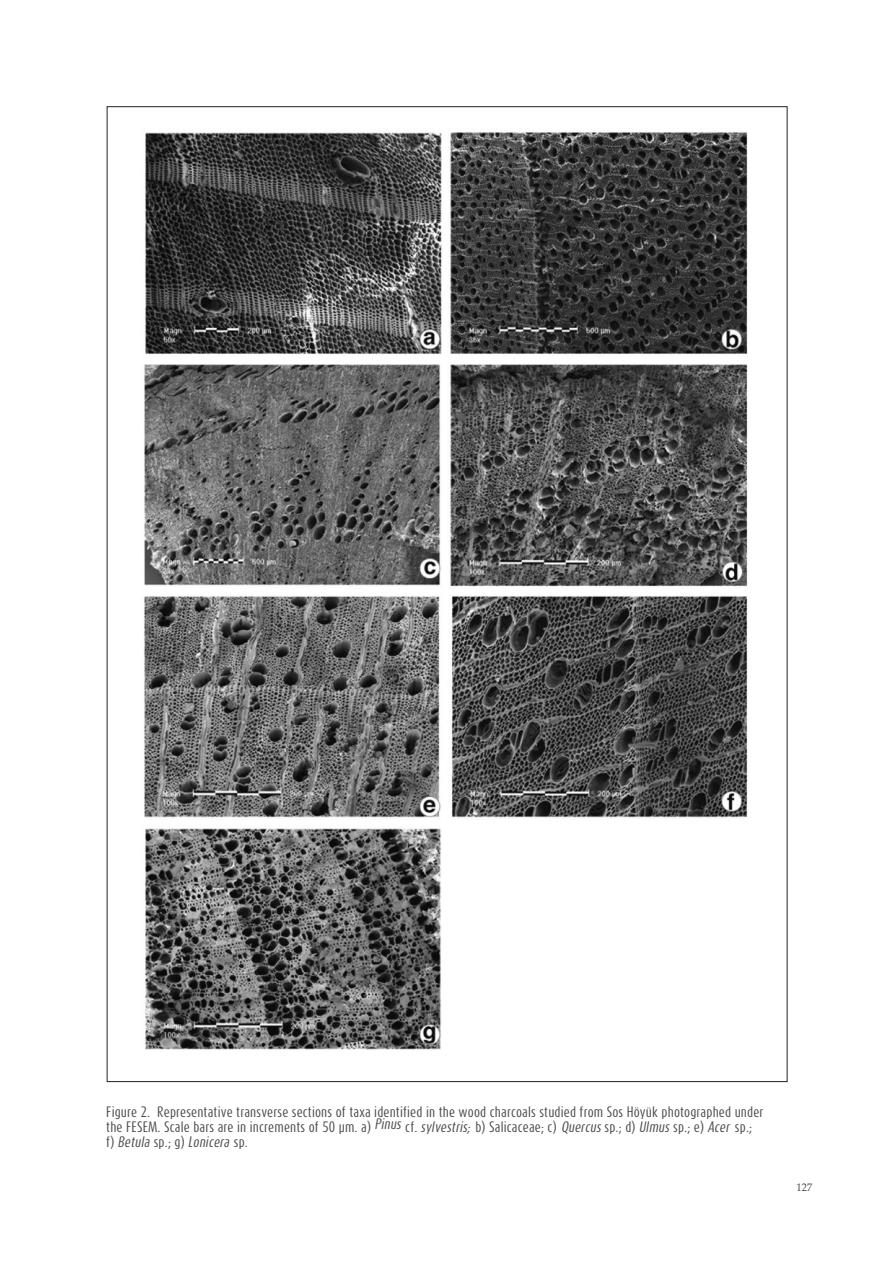
<style>
.page{position:relative;width:893px;height:1263px;background:#fff}
.page>*{position:absolute;margin:0;border:0;box-sizing:border-box;transform-origin:0 0}
.t1{font:12.6px "Dax Compact";letter-spacing:.01em;color:#4b4c4d;scale:1.05 1}
.t2{font:italic 12.6px "Dax Compact";color:#4b4c4d;scale:1.05 1}
.t3{font:10.95px "Palatino Linotype";color:#4b4c4d;scale:.95 1}
.s1{font-style:italic}
.s2{font-style:normal}
</style>
<div class="page">
<img style="left:144px;top:132px;width:604px;height:918px">
<p class="t1" style="left:106px;top:1104px;width:627px">Figure 2. Representative transverse sections of taxa identified in the wood charcoals studied from Sos Höyük photographed under</p>
<p class="t1" style="left:106px;top:1119px;width:254px">the FESEM. Scale bars are in increments of 50 μm. a)</p>
<p class="t1" style="left:405px;top:1119px;width:332px">c f . <span class="s1">sylvestris;</span> b ) S a l i c a c e a e ; c ) <span class="s1">Quercus</span> s p . ; d ) <span class="s1">Ulmus</span> s p . ; e ) <span class="s1">Acer</span> s p . ;</p>
<p class="t2" style="left:106px;top:1134px;width:136px"><span class="s2">f )</span> Betula <span class="s2">s p . ; g )</span> Lonicera <span class="s2">s p .</span></p>
<p class="t2" style="left:374px;top:1116px;width:29px">Pinus</p>
<p class="t3" style="left:796px;top:1179px;width:18px">127</p>
</div>
